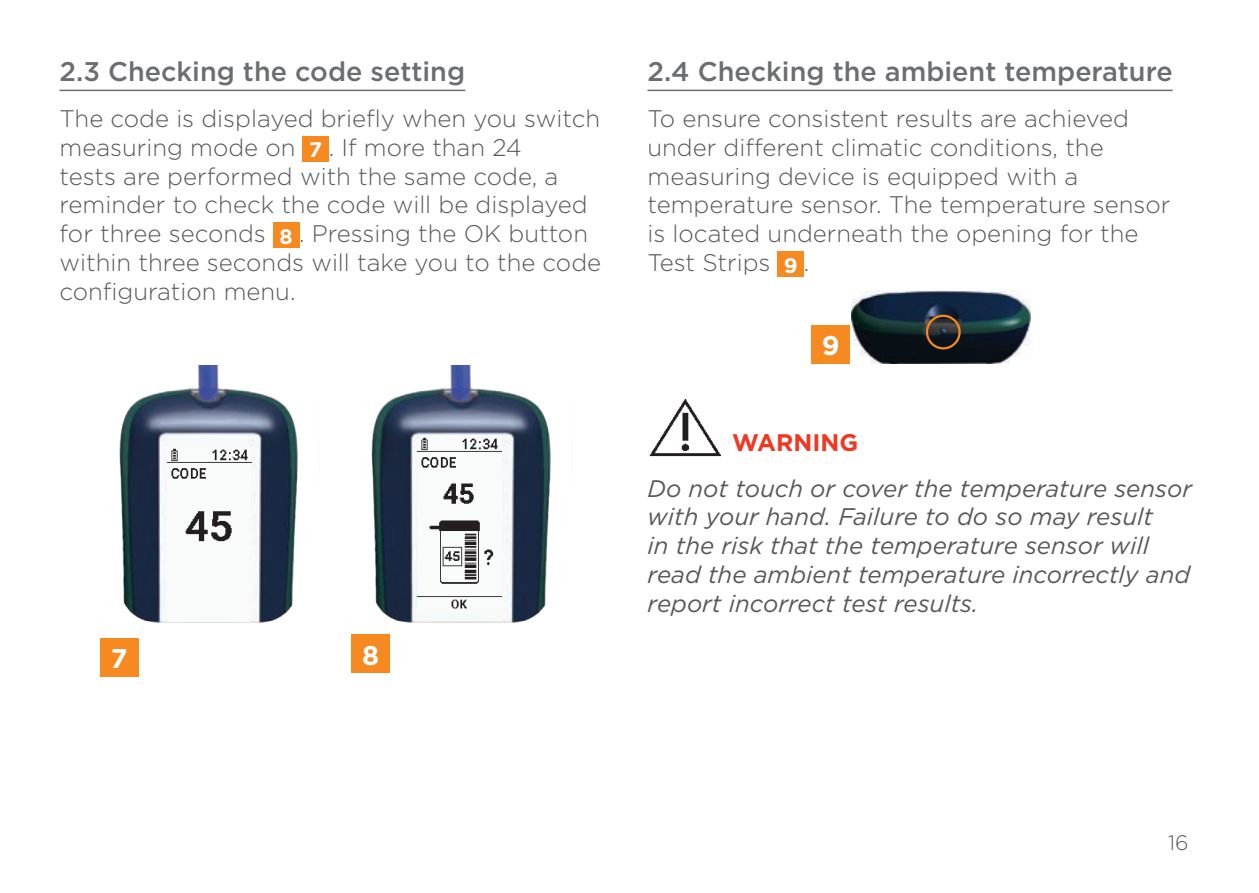
<style>
.page{position:relative;width:1259px;height:893px;background:#fff}
.page>*{position:absolute;margin:0;border:0;box-sizing:border-box;transform-origin:0 0}
.Section_header{font:500 27px "Gotham";color:#6c6d70}
.Box_number{font:700 27px "Gotham";color:#fff}
.Body_text{font:300 24px/28.8px "Gotham";color:#57585a}
.Body_text-2{font:italic 24px/28.8px "Gotham";color:#57585a}
.Heading_1{font:700 24px "Gotham";color:#ef3822}
.t1{font:700 21px "Gotham";color:#fff}
.t2{font:300 21px "Gotham";color:#57585a}
</style>
<div class="page">
<img style="left:119px;top:366px;width:179px;height:257px">
<div style="left:351px;top:634px;width:39px;height:39px;background:#f6891f"></div>
<div style="left:100px;top:638px;width:38px;height:38px;background:#f6891f"></div>
<img style="left:167px;top:447px;width:84px;height:175px">
<img style="left:371px;top:366px;width:180px;height:257px">
<img style="left:417px;top:437px;width:84px;height:174px">
<img style="left:851px;top:291px;width:179px;height:73px">
<div style="left:926px;top:315px;width:34px;height:34px;border:2px solid #f6891f;border-radius:50%"></div>
<div style="left:811px;top:325px;width:39px;height:39px;background:#f6891f"></div>
<hr style="left:647px;top:90px;width:525px;height:1px;background:#6c6d70">
<div style="left:777px;top:251px;width:26px;height:26px;background:#f6891f"></div>
<hr style="left:60px;top:90px;width:405px;height:1px;background:#6c6d70">
<div style="left:303px;top:136px;width:26px;height:26px;background:#f6891f"></div>
<div style="left:273px;top:222px;width:26px;height:26px;background:#f6891f"></div>
<img style="left:649px;top:400px;width:72px;height:57px">
<p class="Section_header" style="left:60px;top:54px;width:407px">2.3 Checking the code setting</p>
<p class="Body_text" style="left:60px;top:103px;width:542px">The code is displayed briefly when you switch measuring mode on</p>
<p class="Body_text" style="left:60px;top:132px;width:529px;text-indent:269px">. If more than 24<br>tests are performed with the same code, a reminder to check the code will be displayed for three seconds</p>
<p class="t1" style="left:309px;top:136px;width:14px">7</p>
<p class="Body_text" style="left:60px;top:219px;width:543px;text-indent:239px">. Pressing the OK button within three seconds will take you to the code configuration menu.</p>
<p class="t1" style="left:279px;top:222px;width:15px">8</p>
<p class="Box_number" style="left:111px;top:640px;width:18px">7</p>
<p class="Box_number" style="left:362px;top:637px;width:19px">8</p>
<p class="Section_header" style="left:647px;top:54px;width:527px">2.4 Checking the ambient temperature</p>
<p class="Body_text" style="left:647px;top:103px;width:524px">To ensure consistent results are achieved under different climatic conditions, the measuring device is equipped with a temperature sensor. The temperature sensor is located underneath the opening for the Test Strips</p>
<p class="t1" style="left:784px;top:251px;width:15px">9</p>
<p class="Body_text" style="left:803px;top:247px;width:7px">.</p>
<p class="Box_number" style="left:821px;top:328px;width:19px">9</p>
<p class="Heading_1" style="left:732px;top:426px;width:127px">WARNING</p>
<p class="Body_text-2" style="left:647px;top:473px;width:546px">Do not touch or cover the temperature sensor with your hand. Failure to do so may result<br>in the risk that the temperature sensor will read the ambient temperature incorrectly and report incorrect test results.</p>
<p class="t2" style="left:1168px;top:830px;width:22px">16</p>
</div>
